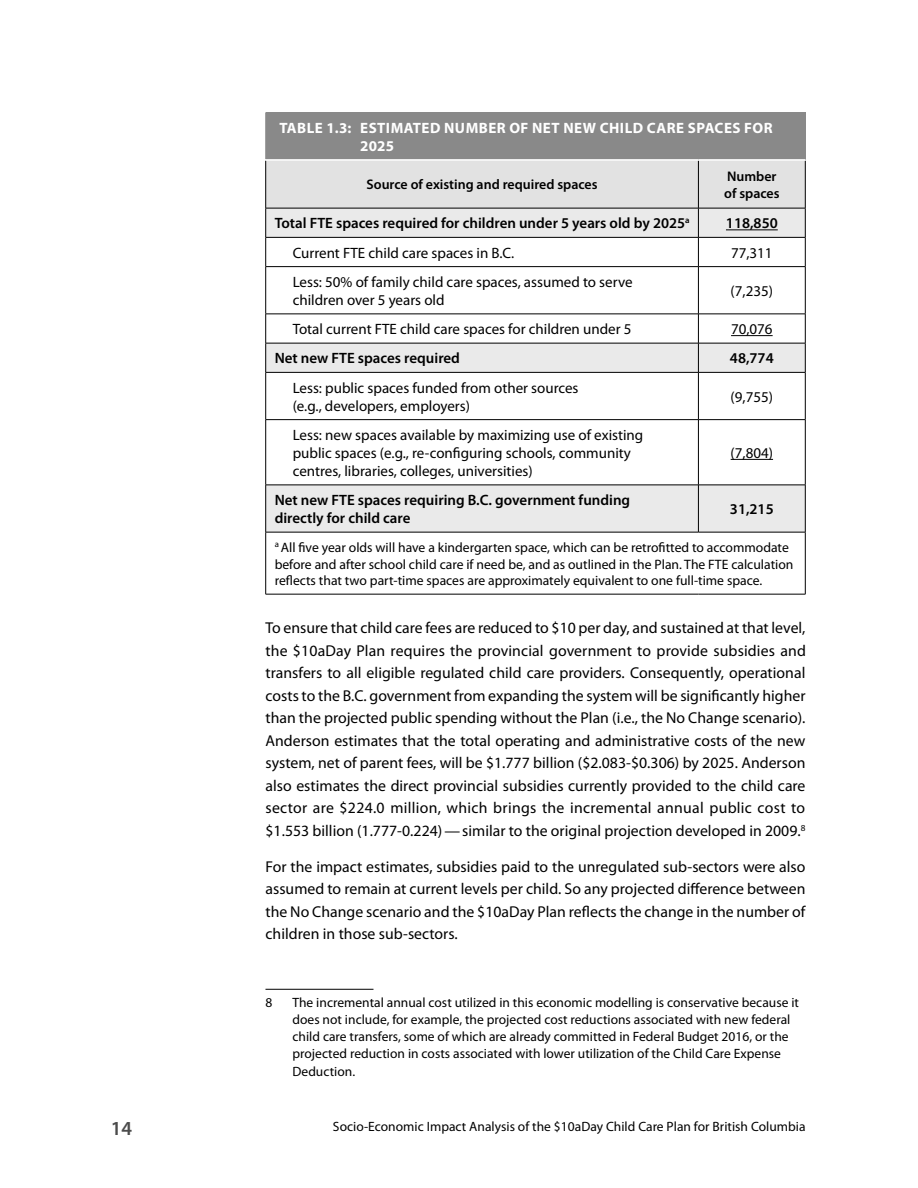
<style>
.page{position:relative;width:918px;height:1188px;background:#fff}
.page>*{position:absolute;margin:0;border:0;box-sizing:border-box;transform-origin:0 0}
.t1{font:600 19.95px "Myriad Pro";color:#4c4c4c}
.t2{font:15.75px/22.5px "Myriad Pro";color:#000;text-align:justify}
.t3{font:15px/18px "Myriad Pro";color:#000}
.t4{font:600 15px/18px "Myriad Pro";color:#000}
.t5{font:700 15px/18px "Myriad Pro";letter-spacing:.03em;color:#fff}
.t6{font:600 13.95px/16.8px "Myriad Pro";color:#000}
.t7{font:13.65px/16.4px "Myriad Pro";color:#000}
.t8{font:13.5px/17.2px "Myriad Pro";color:#000}
</style>
<div class="page">
<div style="left:266px;top:113px;width:539px;height:47px;background:#898989"></div>
<svg style="left:266px;top:267px;width:539px;height:265px"></svg>
<hr style="left:698px;top:267px;width:1px;height:47px;background:#000">
<hr style="left:698px;top:373px;width:1px;height:46px;background:#000">
<hr style="left:698px;top:420px;width:1px;height:65px;background:#000">
<hr style="left:265px;top:532px;width:1px;height:62px;background:#000">
<hr style="left:805px;top:532px;width:1px;height:62px;background:#000">
<hr style="left:265px;top:594px;width:433px;height:1px;background:#000">
<hr style="left:698px;top:594px;width:107px;height:1px;background:#000">
<hr style="left:265px;top:266px;width:433px;height:1px;background:#000">
<hr style="left:698px;top:266px;width:107px;height:1px;background:#000">
<hr style="left:265px;top:314px;width:433px;height:1px;background:#000">
<hr style="left:698px;top:314px;width:107px;height:1px;background:#000">
<hr style="left:265px;top:419px;width:433px;height:1px;background:#000">
<hr style="left:698px;top:419px;width:107px;height:1px;background:#000">
<hr style="left:265px;top:267px;width:1px;height:47px;background:#000">
<hr style="left:805px;top:267px;width:1px;height:47px;background:#000">
<hr style="left:265px;top:373px;width:1px;height:46px;background:#000">
<hr style="left:805px;top:373px;width:1px;height:46px;background:#000">
<hr style="left:265px;top:420px;width:1px;height:65px;background:#000">
<hr style="left:805px;top:420px;width:1px;height:65px;background:#000">
<svg style="left:265px;top:160px;width:541px;height:106px"></svg>
<hr style="left:698px;top:237px;width:107px;height:1px;background:#000">
<hr style="left:265px;top:343px;width:433px;height:1px;background:#000">
<svg style="left:265px;top:314px;width:1px;height:58px"></svg>
<hr style="left:265px;top:372px;width:433px;height:1px;background:#000">
<hr style="left:698px;top:343px;width:107px;height:1px;background:#000">
<svg style="left:698px;top:314px;width:1px;height:58px"></svg>
<svg style="left:805px;top:314px;width:1px;height:58px"></svg>
<hr style="left:698px;top:372px;width:107px;height:1px;background:#000">
<hr style="left:265px;top:485px;width:433px;height:1px;background:#000">
<hr style="left:265px;top:485px;width:1px;height:47px;background:#000">
<hr style="left:265px;top:532px;width:433px;height:1px;background:#000">
<hr style="left:698px;top:485px;width:107px;height:1px;background:#000">
<hr style="left:698px;top:485px;width:1px;height:47px;background:#000">
<hr style="left:805px;top:485px;width:1px;height:47px;background:#000">
<hr style="left:698px;top:532px;width:107px;height:1px;background:#000">
<hr style="left:266px;top:112px;width:432px;height:1px;background:#898989">
<hr style="left:265px;top:113px;width:1px;height:46px;background:#898989">
<hr style="left:698px;top:112px;width:107px;height:1px;background:#898989">
<hr style="left:805px;top:113px;width:1px;height:46px;background:#898989">
<hr style="left:265px;top:159px;width:433px;height:2px;background:#fff">
<hr style="left:698px;top:159px;width:107px;height:2px;background:#fff">
<hr style="left:726px;top:229px;width:52px;height:1px;background:#000">
<hr style="left:731px;top:335px;width:42px;height:1px;background:#000">
<hr style="left:731px;top:459px;width:42px;height:1px;background:#000">
<hr style="left:265px;top:989px;width:108px;height:1px;background:#000">
<p class="t5" style="left:360px;top:119px;width:414px;text-indent:-81px">TABLE 1.3: ESTIMATED NUMBER OF NET NEW CHILD CARE SPACES FOR<br>2025</p>
<p class="t6" style="left:367px;top:176px;width:233px">Source of existing and required spaces</p>
<p class="t6" style="left:724px;top:168px;width:57px">Number of spaces</p>
<p class="t4" style="left:275px;top:215px;width:416px">Total FTE spaces required for children under 5 years old by 2025<sup>a</sup></p>
<p class="t4" style="left:726px;top:215px;width:53px">118,850</p>
<p class="t3" style="left:293px;top:244px;width:223px">Current FTE child care spaces in B.C.</p>
<p class="t3" style="left:731px;top:244px;width:43px">77,311</p>
<p class="t3" style="left:293px;top:273px;width:341px">Less: 50% of family child care spaces, assumed to serve children over 5 years old</p>
<p class="t3" style="left:731px;top:282px;width:44px">(7,235)</p>
<p class="t3" style="left:293px;top:320px;width:340px">Total current FTE child care spaces for children under 5</p>
<p class="t3" style="left:731px;top:320px;width:43px">70,076</p>
<p class="t4" style="left:275px;top:350px;width:187px">Net new FTE spaces required</p>
<p class="t4" style="left:730px;top:350px;width:45px">48,774</p>
<p class="t3" style="left:293px;top:379px;width:287px">Less: public spaces funded from other sources (e.g., developers, employers)</p>
<p class="t3" style="left:731px;top:388px;width:44px">(9,755)</p>
<p class="t3" style="left:293px;top:426px;width:352px">Less: new spaces available by maximizing use of existing public spaces (e.g., re-configuring schools, community centres, libraries, colleges, universities)</p>
<p class="t3" style="left:731px;top:444px;width:44px">(7,804)</p>
<p class="t4" style="left:275px;top:491px;width:357px">Net new FTE spaces requiring B.C. government funding directly for child care</p>
<p class="t4" style="left:730px;top:500px;width:45px">31,215</p>
<p class="t7" style="left:275px;top:540px;width:520px"><sup>a</sup> All five year olds will have a kindergarten space, which can be retrofitted to accommodate before and after school child care if need be, and as outlined in the Plan. The FTE calculation reflects that two part-time spaces are approximately equivalent to one full-time space.</p>
<p class="t2" style="left:265px;top:617px;width:542px">To ensure that child care fees are reduced to $10 per day, and sustained at that level, the $10aDay Plan requires the provincial government to provide subsidies and transfers to all eligible regulated child care providers. Consequently, operational costs to the B.C. government from expanding the system will be significantly higher than the projected public spending without the Plan (i.e., the No Change scenario).<br>Anderson estimates that the total operating and administrative costs of the new system, net of parent fees, will be $1.777 billion ($2.083-$0.306) by 2025. Anderson also estimates the direct provincial subsidies currently provided to the child care sector are $224.0 million, which brings the incremental annual public cost to $1.553 billion (1.777-0.224)—similar to the original projection developed in 2009.<sup>8</sup></p>
<p class="t2" style="left:265px;top:856px;width:542px">For the impact estimates, subsidies paid to the unregulated sub-sectors were also assumed to remain at current levels per child. So any projected difference between the No Change scenario and the $10aDay Plan reflects the change in the number of children in those sub-sectors.</p>
<p class="t8" style="left:265px;top:994px;width:8px">8</p>
<p class="t8" style="left:292px;top:994px;width:508px">The incremental annual cost utilized in this economic modelling is conservative because it does not include, for example, the projected cost reductions associated with new federal child care transfers, some of which are already committed in Federal Budget 2016, or the projected reduction in costs associated with lower utilization of the Child Care Expense Deduction.</p>
<p class="t1" style="left:111px;top:1118px;width:23px">14</p>
<p class="t8" style="left:333px;top:1118px;width:474px">Socio-Economic Impact Analysis of the $10aDay Child Care Plan for British Columbia</p>
</div>
